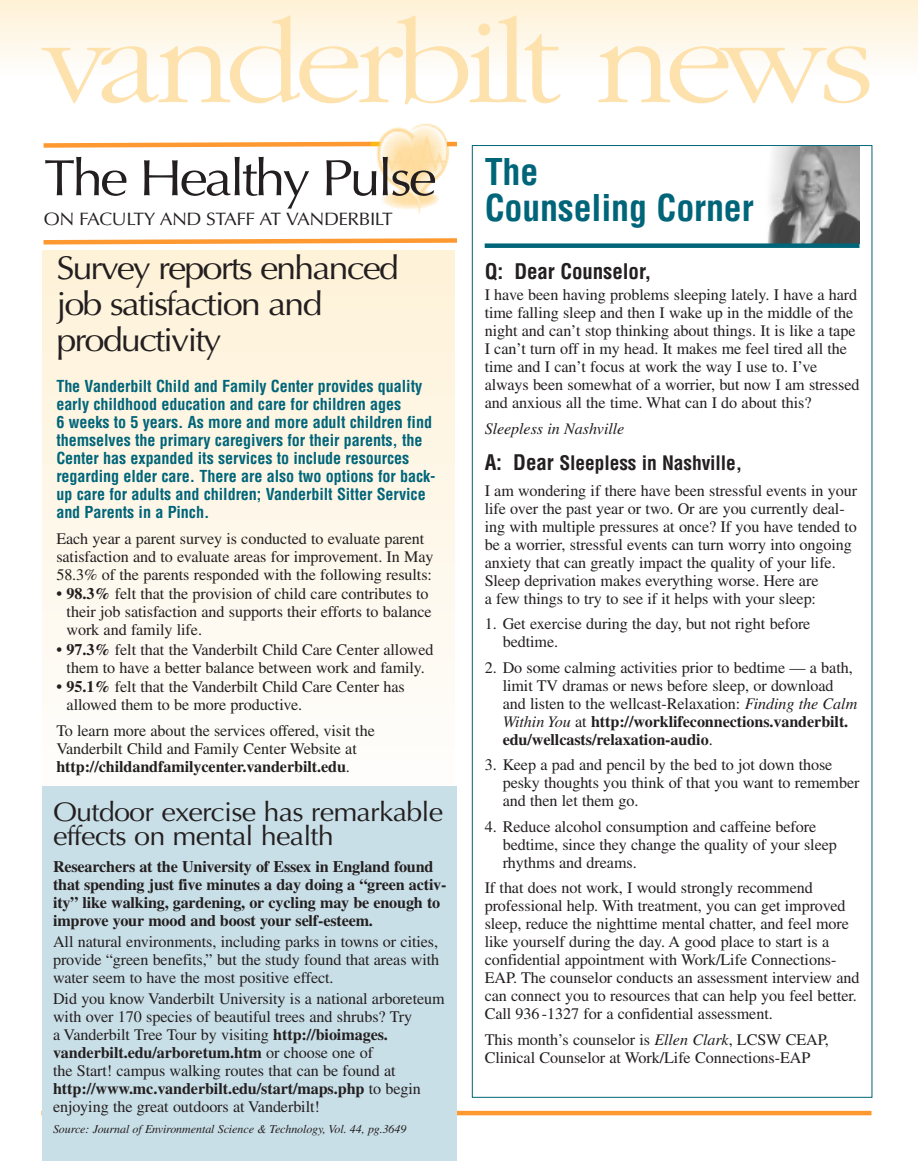
<style>
.page{position:relative;width:918px;height:1161px;background:#fff}
.page>*{position:absolute;margin:0;border:0;box-sizing:border-box;transform-origin:0 0}
.t1{font:300 123px "Garamond";letter-spacing:-.05em;color:#fee2ae;scale:1.11 1}
.t2{font:51px "Optima";letter-spacing:-.055em;color:#231f20;scale:1.1 1}
.t3{font:700 condensed 36px/36px "Helvetica";letter-spacing:-.005em;color:#006579}
.t4{font:33px/36px "Optima";letter-spacing:-.055em;color:#231f20;scale:1.1 1}
.t5{font:27px/24px "Optima";letter-spacing:-.03em;color:#231f20;scale:1.07 1}
.t6{font:700 condensed 21px "Helvetica";letter-spacing:-.005em;color:#231f20}
.t7{font:700 condensed 19.5px "Helvetica";letter-spacing:-.005em;color:#231f20}
.t8{font:18px "Optima";letter-spacing:-.03em;color:#231f20;scale:1.07 1}
.t9{font:16.2px/18px "Times";letter-spacing:-.005em;color:#231f20}
.t10{font:700 condensed 16.2px/18px "Helvetica";letter-spacing:-.005em;color:#006579}
.t11{font:700 16.2px/18px "Times";letter-spacing:-.01em;color:#231f20}
.t12{font:italic 16.2px "Times";letter-spacing:-.005em;color:#231f20}
.t13{font:italic 12px "Times";letter-spacing:-.005em;color:#231f20}
.s1{font-weight:700}
.s2{font-size:21px}
.s3{font-style:italic}
</style>
<div class="page">
<hr style="left:41px;top:1111px;width:831px;height:4px;background:#fe9831">
<img style="left:767px;top:146px;width:92px;height:97px">
<div style="left:0;top:0;width:918px;height:76px;background:linear-gradient(to bottom,#fef1d5,#fefefc)"></div>
<div style="left:43px;top:250px;width:411px;height:567px;background:linear-gradient(to bottom,#fef2d7,#fdfdfe)"></div>
<div style="left:485px;top:243px;width:375px;height:5px;background:#006579"></div>
<img style="left:376px;top:123px;width:78px;height:91px">
<svg style="left:43px;top:139px;width:342px;height:11px"></svg>
<hr style="left:447px;top:142px;width:10px;height:4px;background:#fe9831">
<svg style="left:43px;top:238px;width:414px;height:7px"></svg>
<div style="left:42px;top:787px;width:415px;height:374px;background:#c9dfe7"></div>
<h1 class="t1" style="left:42px;top:-13px;width:751px">vanderbilt news</h1>
<h2 class="t2" style="left:44px;top:157px;width:359px">The Healthy Pulse</h2>
<p class="t8" style="left:44px;top:212px;width:328px">ON FACULTY AND STAFF AT VANDERBILT</p>
<h3 class="t4" style="left:56px;top:253px;width:313px">Survey reports enhanced job satisfaction and productivity</h3>
<p class="t10" style="left:56px;top:377px;width:381px">The Vanderbilt Child and Family Center provides quality early childhood education and care for children ages<br>6 weeks to 5 years. As more and more adult children find themselves the primary caregivers for their parents, the Center has expanded its services to include resources regarding elder care. There are also two options for back&shy;up care for adults and children; Vanderbilt Sitter Service and Parents in a Pinch.</p>
<p class="t9" style="left:56px;top:531px;width:379px">Each year a parent survey is conducted to evaluate parent satisfaction and to evaluate areas for improvement. In May<br>58.3% of the parents responded with the following results:</p>
<p class="t9" style="left:67px;top:586px;width:367px;text-indent:-10px"><span class="s1">• 98.3%</span> felt that the provision of child care contributes to their job satisfaction and supports their efforts to balance work and family life.</p>
<p class="t9" style="left:56px;top:642px;width:379px;text-align:center"><span class="s1">• 97.3%</span> felt that the Vanderbilt Child Care Center allowed them to have a better balance between work and family.</p>
<p class="t9" style="left:67px;top:679px;width:340px;text-indent:-10px"><span class="s1">• 95.1%</span> felt that the Vanderbilt Child Care Center has allowed them to be more productive.</p>
<p class="t9" style="left:56px;top:723px;width:320px">To learn more about the services offered, visit the<br>Vanderbilt Child and Family Center Website at <span class="s1">http://childandfamilycenter.vanderbilt.edu</span>.</p>
<h3 class="t5" style="left:53px;top:802px;width:366px">Outdoor exercise has remarkable effects on mental health</h3>
<p class="t11" style="left:53px;top:859px;width:395px">Researchers at the University of Essex in England found that spending just five minutes a day doing a “green activ&shy;ity” like walking, gardening, or cycling may be enough to improve your mood and boost your self-esteem.</p>
<p class="t9" style="left:53px;top:934px;width:388px;text-align:justify">All natural environments, including parks in towns or cities, provide “green benefits,” but the study found that areas with water seem to have the most positive effect.</p>
<p class="t9" style="left:53px;top:991px;width:393px">Did you know Vanderbilt University is a national arboreteum with over 170 species of beautiful trees and shrubs? Try<br>a Vanderbilt Tree Tour by visiting <span class="s1">http://bioimages. vanderbilt.edu/arboretum.htm</span> or choose one of<br>the Start! campus walking routes that can be found at <span class="s1">http://www.mc.vanderbilt.edu/start/maps.php</span> to begin enjoying the great outdoors at Vanderbilt!</p>
<p class="t13" style="left:53px;top:1125px;width:355px">Source: Journal of Environmental Science &amp; Technology, Vol. 44, pg.3649</p>
<h3 class="t3" style="left:485px;top:155px;width:270px">The<br>Counseling Corner</h3>
<p class="t6" style="left:485px;top:260px;width:168px">Q: Dear Counselor,</p>
<p class="t9" style="left:485px;top:288px;width:376px">I have been having problems sleeping lately. I have a hard time falling sleep and then I wake up in the middle of the night and can’t stop thinking about things. It is like a tape I can’t turn off in my head. It makes me feel tired all the time and I can’t focus at work the way I use to. I’ve always been somewhat of a worrier, but now I am stressed and anxious all the time. What can I do about this?</p>
<p class="t12" style="left:485px;top:423px;width:141px">Sleepless in Nashville</p>
<p class="t7" style="left:485px;top:452px;width:259px"><span class="s2">A: Dear</span> Sleepless in Nashville,</p>
<p class="t9" style="left:485px;top:483px;width:374px">I am wondering if there have been stressful events in your life over the past year or two. Or are you currently deal&shy;ing with multiple pressures at once? If you have tended to be a worrier, stressful events can turn worry into ongoing anxiety that can greatly impact the quality of your life.<br>Sleep deprivation makes everything worse. Here are<br>a few things to try to see if it helps with your sleep:</p>
<p class="t9" style="left:503px;top:616px;width:309px;text-indent:-18px">1. Get exercise during the day, but not right before bedtime.</p>
<p class="t9" style="left:503px;top:660px;width:356px;text-indent:-18px">2. Do some calming activities prior to bedtime — a bath, limit TV dramas or news before sleep, or download and listen to the wellcast-Relaxation: <span class="s3">Finding the Calm Within You</span> at <span class="s1">http://worklifeconnections.vanderbilt. edu/wellcasts/relaxation-audio</span>.</p>
<p class="t9" style="left:503px;top:757px;width:358px;text-indent:-18px">3. Keep a pad and pencil by the bed to jot down those pesky thoughts you think of that you want to remember and then let them go.</p>
<p class="t9" style="left:503px;top:819px;width:336px;text-indent:-18px">4. Reduce alcohol consumption and caffeine before bedtime, since they change the quality of your sleep rhythms and dreams.</p>
<p class="t9" style="left:485px;top:881px;width:376px">If that does not work, I would strongly recommend professional help. With treatment, you can get improved sleep, reduce the nighttime mental chatter, and feel more like yourself during the day. A good place to start is a confidential appointment with Work/Life Connections-EAP. The counselor conducts an assessment interview and can connect you to resources that can help you feel better.<br>Call 936 -1327 for a confidential assessment.</p>
<p class="t9" style="left:485px;top:1032px;width:346px">This month’s counselor is <span class="s3">Ellen Clark</span>, LCSW CEAP,<br>Clinical Counselor at Work/Life Connections-EAP</p>
</div>
